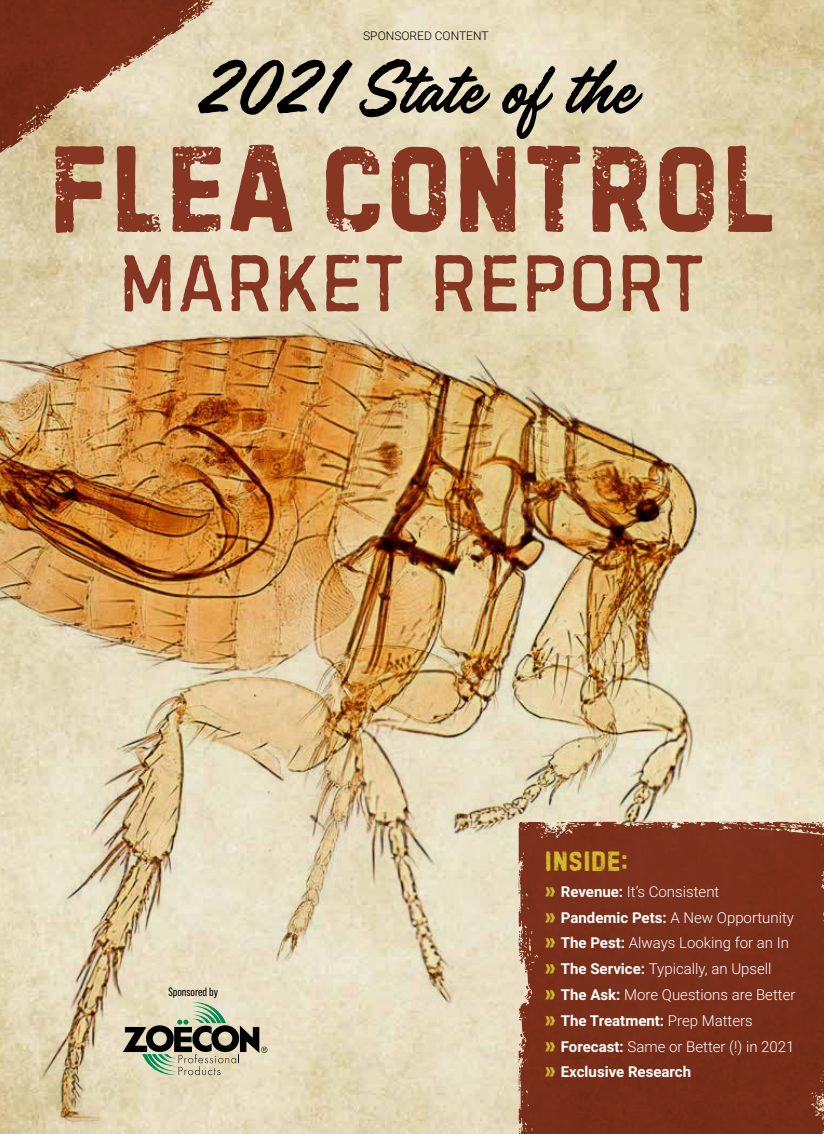
<style>
.page{position:relative;width:824px;height:1134px;background:#fff}
.page>*{position:absolute;margin:0;border:0;box-sizing:border-box;transform-origin:0 0}
.t1{font:131.7px "Handelson Six";color:#863623}
.t2{font:91.2px "Handelson Five";color:#863623}
.t3{font:85.5px "Handelson One";color:#000}
.t4{font:30px "Handelson Six";color:#d3b92a}
.t5{font:300 15px/25.8px "Roboto";color:#fff}
.t6{font:300 12px "Roboto";color:#000}
.t7{font:12px "Bebas Neue Pro";color:#000}
.s1{font-family:"Handelson Six";font-weight:400;font-size:25.5px;color:#d3b92a}
.s2{font-weight:700}
</style>
<div class="page">
<img style="left:0;top:0;width:824px;height:1134px">
<svg style="left:123px;top:1000px;width:144px;height:78px"></svg>
<p class="t6" style="left:363px;top:28px;width:127px">SPONSORED CONTENT</p>
<h3 class="t3" style="left:193px;top:43px;width:439px">2021 State of the</h3>
<h1 class="t1" style="left:47px;top:112px;width:730px">FLEA CONTROL</h1>
<h2 class="t2" style="left:118px;top:235px;width:589px">MARKET REPORT</h2>
<p class="t7" style="left:168px;top:985px;width:51px">Sponsored by</p>
<h3 class="t4" style="left:544px;top:844px;width:85px">INSIDE:</h3>
<p class="t5" style="left:544px;top:878px;width:252px"><span class="s1">»</span> <span class="s2">Revenue:</span> It’s Consistent<br><span class="s1">»</span> <span class="s2">Pandemic Pets:</span> A New Opportunity <span class="s1">»</span> <span class="s2">The Pest:</span> Always Looking for an In <span class="s1">»</span> <span class="s2">The Service:</span> Typically, an Upsell<br><span class="s1">»</span> <span class="s2">The Ask:</span> More Questions are Better <span class="s1">»</span> <span class="s2">The Treatment:</span> Prep Matters<br><span class="s1">»</span> <span class="s2">Forecast:</span> Same or Better (!) in 2021 <span class="s1">»</span> <span class="s2">Exclusive Research</span></p>
</div>
